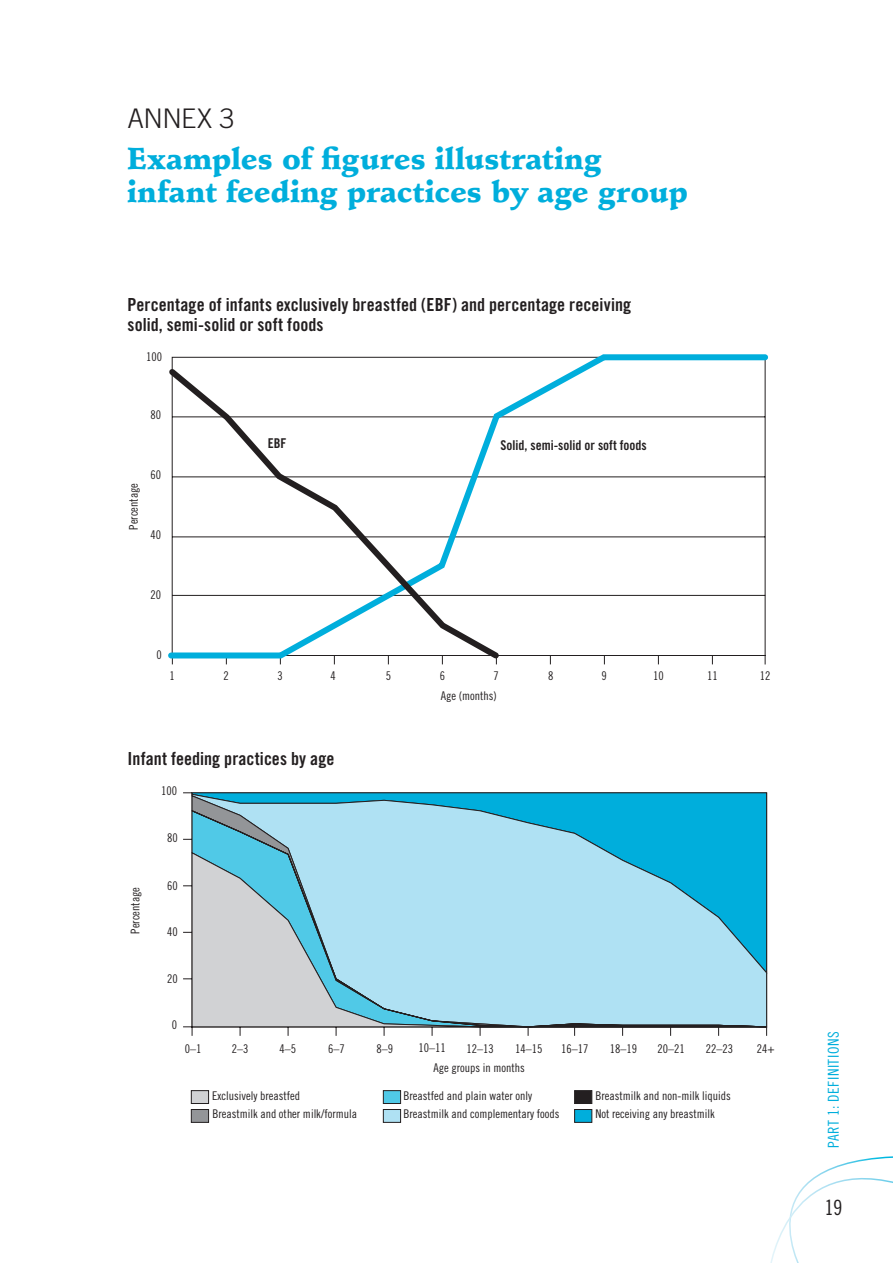
<style>
.page{position:relative;width:893px;height:1263px;background:#fff}
.page>*{position:absolute;margin:0;border:0;box-sizing:border-box;transform-origin:0 0}
.head_A3{font:900 30px/33px "Stempel Schneidler";letter-spacing:.005em;color:#00aedc}
.head_A1{font:300 27px "Trade Gothic";letter-spacing:-.02em;color:#231f20}
.t1{font:21px "Trade Gothic Cond Eighteen";color:#231f20}
.head_D{font:18px/19.5px "Trade Gothic Bold Cond Twenty";color:#231f20}
.t2{font:15px "Trade Gothic Cond Eighteen";letter-spacing:.035em;color:#00aedc}
.t3{font:13.5px "Trade Gothic Bold Cond Twenty";color:#231f20}
.t4{font:12px "Trade Gothic Cond Eighteen";color:#231f20}
</style>
<div class="page">
<svg style="left:770px;top:1156px;width:123px;height:107px"></svg>
<svg style="left:171px;top:354px;width:597px;height:307px"></svg>
<svg style="left:168px;top:363px;width:336px;height:301px"></svg>
<div style="left:191px;top:1090px;width:18px;height:14px;background:#d1d2d4;border:1px solid #231f20"></div>
<div style="left:191px;top:1109px;width:18px;height:14px;background:#939598;border:1px solid #231f20"></div>
<div style="left:383px;top:1090px;width:18px;height:14px;background:#50c9e7;border:1px solid #231f20"></div>
<div style="left:383px;top:1109px;width:18px;height:14px;background:#afe1f3;border:1px solid #231f20"></div>
<div style="left:574px;top:1090px;width:18px;height:14px;background:#231f20;border:1px solid #231f20"></div>
<div style="left:574px;top:1109px;width:18px;height:14px;background:#00aedc;border:1px solid #231f20"></div>
<svg style="left:191px;top:795px;width:576px;height:233px;background:#28aacd"></svg>
<svg style="left:191px;top:810px;width:576px;height:217px;background:#92d1e5"></svg>
<p class="head_A1" style="left:128px;top:102px;width:108px">ANNEX 3</p>
<p class="head_A3" style="left:128px;top:142px;width:562px">Examples of figures illustrating infant feeding practices by age group</p>
<p class="head_D" style="left:128px;top:295px;width:505px">Percentage of infants exclusively breastfed (EBF) and percentage receiving solid, semi-solid or soft foods</p>
<p class="t4" style="left:146px;top:349px;width:17px">100</p>
<p class="t4" style="left:151px;top:408px;width:12px">80</p>
<p class="t4" style="left:127px;top:530px;width:48px;rotate:-90deg">Percentage</p>
<p class="t4" style="left:151px;top:468px;width:12px">60</p>
<p class="t4" style="left:151px;top:528px;width:12px">40</p>
<p class="t4" style="left:151px;top:588px;width:12px">20</p>
<p class="t3" style="left:268px;top:435px;width:20px">ebf</p>
<p class="t3" style="left:501px;top:436px;width:148px">solid, semi-solid or soft foods</p>
<p class="t4" style="left:157px;top:648px;width:7px">0</p>
<p class="t4" style="left:170px;top:669px;width:7px">1</p>
<p class="t4" style="left:224px;top:669px;width:7px">2</p>
<p class="t4" style="left:278px;top:669px;width:7px">3</p>
<p class="t4" style="left:331px;top:669px;width:7px">4</p>
<p class="t4" style="left:386px;top:669px;width:7px">5</p>
<p class="t4" style="left:440px;top:669px;width:7px">6</p>
<p class="t4" style="left:494px;top:669px;width:7px">7</p>
<p class="t4" style="left:548px;top:669px;width:7px">8</p>
<p class="t4" style="left:602px;top:669px;width:7px">9</p>
<p class="t4" style="left:653px;top:669px;width:12px">10</p>
<p class="t4" style="left:707px;top:669px;width:12px">11</p>
<p class="t4" style="left:760px;top:669px;width:12px">12</p>
<p class="t4" style="left:441px;top:688px;width:57px">age (months)</p>
<p class="head_D" style="left:128px;top:749px;width:208px">Infant feeding practices by age</p>
<p class="t4" style="left:161px;top:784px;width:17px">100</p>
<p class="t4" style="left:128px;top:934px;width:48px;rotate:-90deg">Percentage</p>
<p class="t4" style="left:167px;top:830px;width:12px">80</p>
<p class="t4" style="left:167px;top:878px;width:12px">60</p>
<p class="t4" style="left:167px;top:925px;width:12px">40</p>
<p class="t4" style="left:167px;top:971px;width:12px">20</p>
<p class="t4" style="left:172px;top:1018px;width:7px">0</p>
<p class="t4" style="left:185px;top:1042px;width:18px">0–1</p>
<p class="t4" style="left:232px;top:1042px;width:18px">2–3</p>
<p class="t4" style="left:279px;top:1042px;width:18px">4–5</p>
<p class="t4" style="left:328px;top:1042px;width:18px">6–7</p>
<p class="t4" style="left:376px;top:1042px;width:18px">8–9</p>
<p class="t4" style="left:418px;top:1041px;width:29px">10–11</p>
<p class="t4" style="left:467px;top:1042px;width:29px">12–13</p>
<p class="t4" style="left:515px;top:1042px;width:29px">14–15</p>
<p class="t4" style="left:561px;top:1042px;width:29px">16–17</p>
<p class="t4" style="left:610px;top:1042px;width:29px">18–19</p>
<p class="t4" style="left:657px;top:1042px;width:29px">20–21</p>
<p class="t4" style="left:706px;top:1042px;width:29px">22–23</p>
<p class="t4" style="left:757px;top:1042px;width:19px">24+</p>
<p class="t4" style="left:212px;top:1089px;width:89px">exclusively breastfed</p>
<p class="t4" style="left:404px;top:1089px;width:130px">Breastfed and plain water only</p>
<p class="t4" style="left:596px;top:1089px;width:137px">Breastmilk and non-milk liquids</p>
<p class="t4" style="left:212px;top:1107px;width:146px">Breastmilk and other milk/formula</p>
<p class="t4" style="left:404px;top:1107px;width:157px">Breastmilk and complementary foods</p>
<p class="t4" style="left:596px;top:1107px;width:121px">not receiving any breastmilk</p>
<p class="t4" style="left:433px;top:1060px;width:93px">age groups in months</p>
<p class="t2" style="left:824px;top:1148px;width:118px;rotate:-90deg">PArt 1: Definitions</p>
<h3 class="t1" style="left:825px;top:1195px;width:19px">19</h3>
</div>
